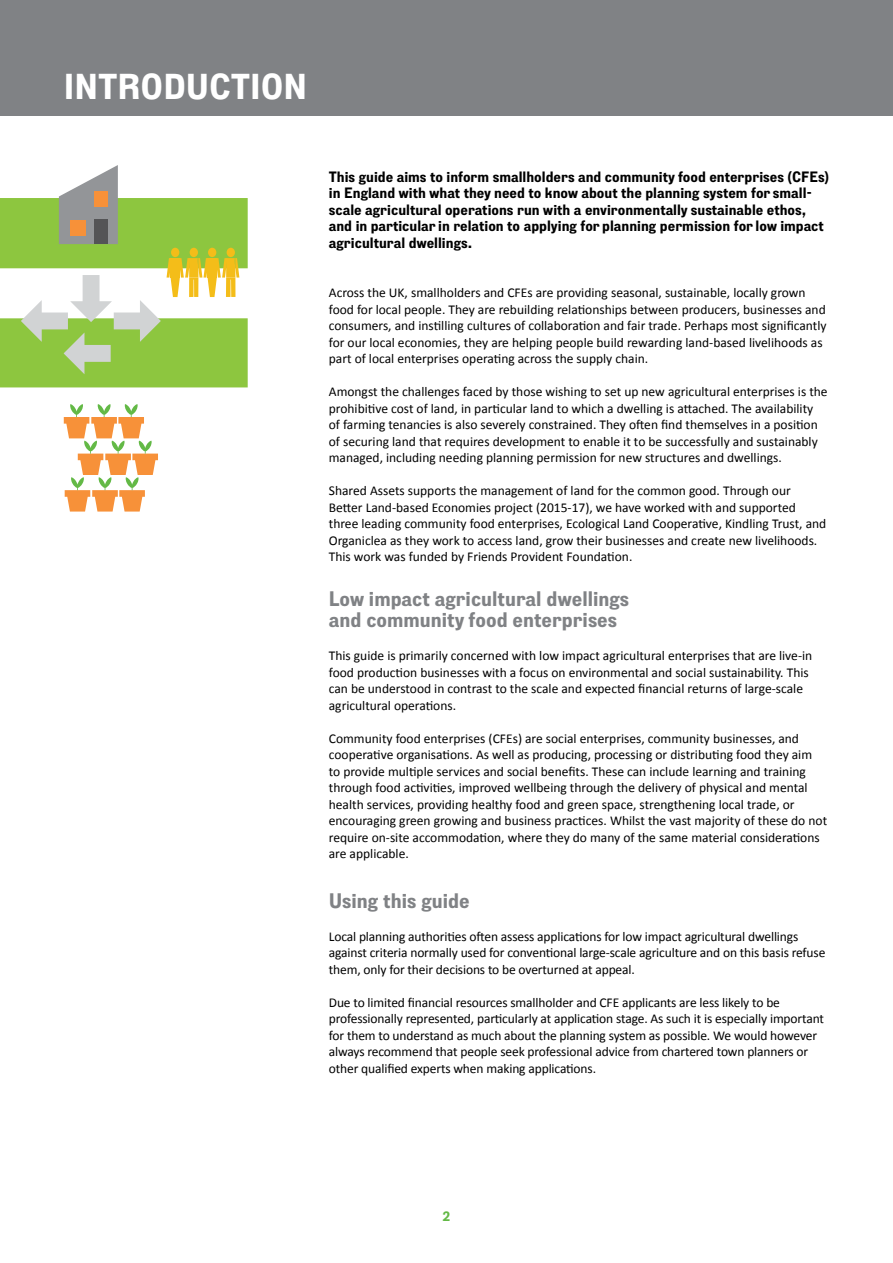
<style>
.page{position:relative;width:893px;height:1263px;background:#fff}
.page>*{position:absolute;margin:0;border:0;box-sizing:border-box;transform-origin:0 0}
.t1{font:700 36px "Lorimer";color:#fff}
.t2{font:700 21px/21px "Lorimer";color:#808285}
.t3{font:700 15px/16.5px "Lorimer";color:#000}
.t4{font:13.5px/16.5px "Calibri";color:#000}
.t5{font:700 13.5px "Lorimer";color:#63b946}
</style>
<div class="page">
<hr style="left:892px;top:0;width:1px;height:148px;background:#808285">
<div style="left:0;top:0;width:893px;height:116px;background:#808285"></div>
<svg style="left:0;top:198px;width:248px;height:189px;fill:#8dc63f"></svg>
<div style="left:171px;top:248px;width:8px;height:9px;background:#f4bd19;border-radius:50%"></div>
<div style="left:190px;top:248px;width:8px;height:9px;background:#f4bd19;border-radius:50%"></div>
<div style="left:208px;top:248px;width:8px;height:9px;background:#f4bd19;border-radius:50%"></div>
<div style="left:227px;top:248px;width:8px;height:9px;background:#f4bd19;border-radius:50%"></div>
<svg style="left:167px;top:258px;width:72px;height:39px"></svg>
<svg style="left:21px;top:275px;width:140px;height:99px"></svg>
<svg style="left:64px;top:404px;width:94px;height:108px"></svg>
<svg style="left:59px;top:165px;width:59px;height:79px"></svg>
<div style="left:94px;top:219px;width:14px;height:25px;background:#545456"></div>
<div style="left:95px;top:191px;width:13px;height:16px;background:#f79139"></div>
<div style="left:70px;top:220px;width:15px;height:15px;background:#f79139"></div>
<h1 class="t1" style="left:64px;top:66px;width:245px">introduction</h1>
<p class="t3" style="left:329px;top:168px;width:502px">This guide aims to inform smallholders and community food enterprises (CFEs) in England with what they need to know about the planning system for small&shy;scale agricultural operations run with a environmentally sustainable ethos, and in particular in relation to applying for planning permission for low impact agricultural dwellings.</p>
<p class="t4" style="left:329px;top:284px;width:499px">Across the UK, smallholders and CFEs are providing seasonal, sustainable, locally grown food for local people. They are rebuilding relationships between producers, businesses and consumers, and instilling cultures of collaboration and fair trade. Perhaps most significantly for our local economies, they are helping people build rewarding land-based livelihoods as part of local enterprises operating across the supply chain.</p>
<p class="t4" style="left:329px;top:383px;width:500px">Amongst the challenges faced by those wishing to set up new agricultural enterprises is the prohibitive cost of land, in particular land to which a dwelling is attached. The availability of farming tenancies is also severely constrained. They often find themselves in a position of securing land that requires development to enable it to be successfully and sustainably managed, including needing planning permission for new structures and dwellings.</p>
<p class="t4" style="left:329px;top:482px;width:499px">Shared Assets supports the management of land for the common good. Through our Better Land-based Economies project (2015-17), we have worked with and supported three leading community food enterprises, Ecological Land Cooperative, Kindling Trust, and Organiclea as they work to access land, grow their businesses and create new livelihoods.<br>This work was funded by Friends Provident Foundation.</p>
<h2 class="t2" style="left:329px;top:588px;width:302px">Low impact agricultural dwellings and community food enterprises</h2>
<p class="t4" style="left:329px;top:647px;width:485px">This guide is primarily concerned with low impact agricultural enterprises that are live-in food production businesses with a focus on environmental and social sustainability. This can be understood in contrast to the scale and expected financial returns of large-scale agricultural operations.</p>
<p class="t4" style="left:329px;top:730px;width:500px">Community food enterprises (CFEs) are social enterprises, community businesses, and cooperative organisations. As well as producing, processing or distributing food they aim<br>to provide multiple services and social benefits. These can include learning and training through food activities, improved wellbeing through the delivery of physical and mental health services, providing healthy food and green space, strengthening local trade, or encouraging green growing and business practices. Whilst the vast majority of these do not require on-site accommodation, where they do many of the same material considerations are applicable.</p>
<h2 class="t2" style="left:329px;top:889px;width:142px">Using this guide</h2>
<p class="t4" style="left:329px;top:928px;width:498px">Local planning authorities often assess applications for low impact agricultural dwellings against criteria normally used for conventional large-scale agriculture and on this basis refuse them, only for their decisions to be overturned at appeal.</p>
<p class="t4" style="left:329px;top:994px;width:497px">Due to limited financial resources smallholder and CFE applicants are less likely to be professionally represented, particularly at application stage. As such it is especially important for them to understand as much about the planning system as possible. We would however always recommend that people seek professional advice from chartered town planners or other qualified experts when making applications.</p>
<p class="t5" style="left:443px;top:1209px;width:9px">2</p>
</div>
